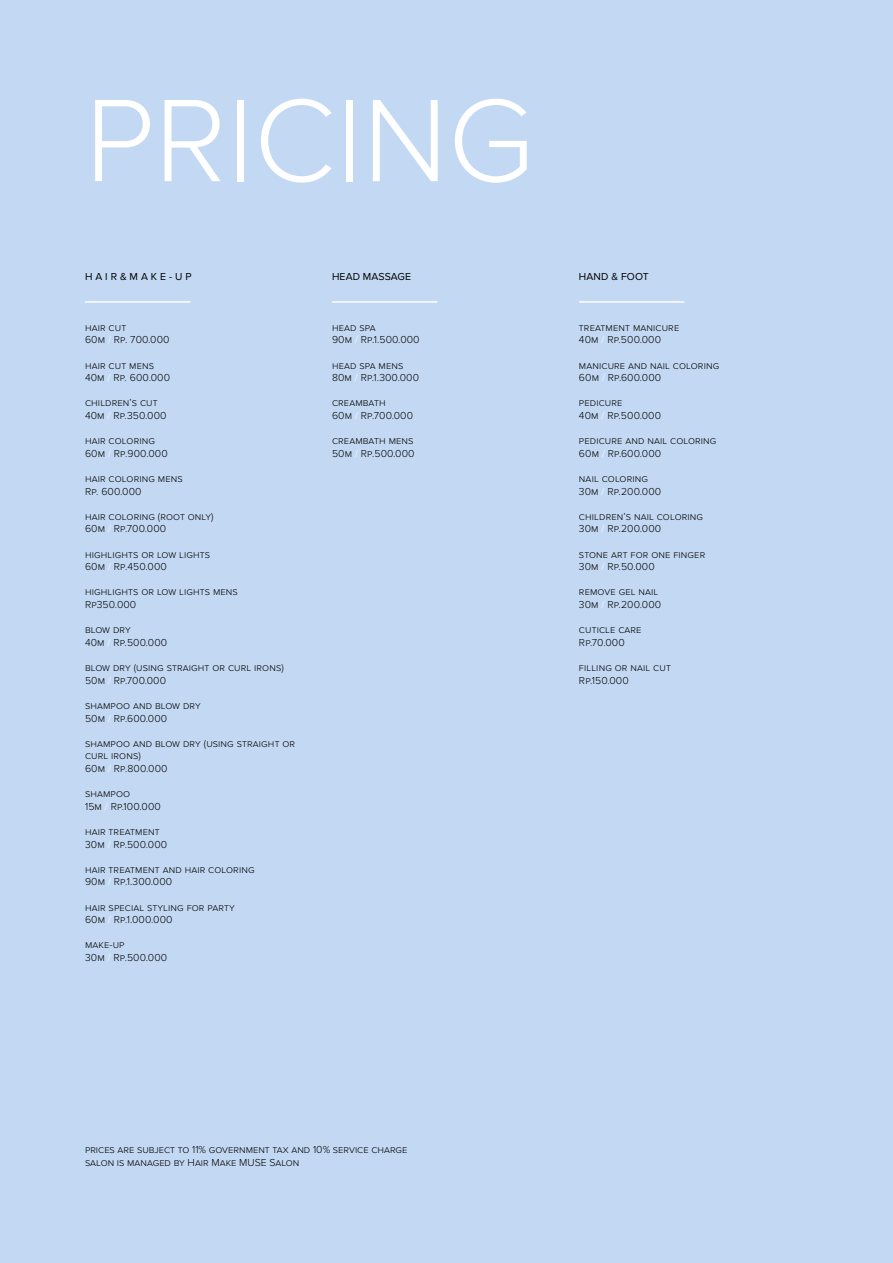
<style>
.page{position:relative;width:893px;height:1263px;background:#c3d9f3}
.page>*{position:absolute;margin:0;border:0;box-sizing:border-box;transform-origin:0 0}
.t1{font:300 121.65px "Proxima Nova";color:#fff}
.t2{font:300 10.5px/12.6px "Proxima Nova";letter-spacing:.01em;color:#000}
.t3{font:10.5px "Proxima Nova";letter-spacing:.01em;color:#000}
.s1{color:#fff}
</style>
<div class="page">
<hr style="left:85px;top:301px;width:105px;height:2px;background:#fff">
<hr style="left:332px;top:301px;width:105px;height:2px;background:#fff">
<hr style="left:579px;top:301px;width:105px;height:2px;background:#fff">
<h1 class="t1" style="left:85px;top:71px;width:451px">PRICING</h1>
<p class="t3" style="left:85px;top:271px;width:108px">H A I R &amp; M A K E - U P</p>
<p class="t3" style="left:332px;top:271px;width:81px">HEAD MASSAGE</p>
<p class="t3" style="left:579px;top:271px;width:71px">HAND &amp; FOOT</p>
<p class="t2" style="left:85px;top:321px;width:86px">hair cut<br>60m <span class="s1">/</span> Rp. 700.000</p>
<p class="t2" style="left:85px;top:359px;width:87px">hair cut mens<br>40m <span class="s1">/</span> Rp. 600.000</p>
<p class="t2" style="left:85px;top:397px;width:83px">children’s cut<br>40m <span class="s1">/</span> Rp.350.000</p>
<p class="t2" style="left:85px;top:435px;width:84px">hair coloring<br>60m <span class="s1">/</span> Rp.900.000</p>
<p class="t2" style="left:85px;top:472px;width:99px">hair coloring mens<br>Rp. 600.000</p>
<p class="t2" style="left:85px;top:510px;width:130px">hair coloring (root only)<br>60m <span class="s1">/</span> Rp.700.000</p>
<p class="t2" style="left:85px;top:548px;width:127px">highlights or low lights<br>60m <span class="s1">/</span> Rp.450.000</p>
<p class="t2" style="left:85px;top:586px;width:154px">highlights or low lights mens<br>Rp350.000</p>
<p class="t2" style="left:85px;top:624px;width:84px">blow dry<br>40m <span class="s1">/</span> Rp.500.000</p>
<p class="t2" style="left:85px;top:661px;width:200px">blow dry (using straight or curl irons)<br>50m <span class="s1">/</span> Rp.700.000</p>
<p class="t2" style="left:85px;top:699px;width:117px">shampoo and blow dry<br>50m <span class="s1">/</span> Rp.600.000</p>
<p class="t2" style="left:85px;top:737px;width:212px">shampoo and blow dry (using straight or curl irons)<br>60m <span class="s1">/</span> Rp.800.000</p>
<p class="t2" style="left:85px;top:787px;width:77px">shampoo<br>15m <span class="s1">/</span> Rp.100.000</p>
<p class="t2" style="left:85px;top:825px;width:84px">hair treatment<br>30m <span class="s1">/</span> Rp.500.000</p>
<p class="t2" style="left:85px;top:863px;width:171px">hair treatment and hair coloring<br>90m <span class="s1">/</span> Rp.1.300.000</p>
<p class="t2" style="left:85px;top:901px;width:151px">hair special styling for party<br>60m <span class="s1">/</span> Rp.1.000.000</p>
<p class="t2" style="left:85px;top:939px;width:84px">make-up<br>30m <span class="s1">/</span> Rp.500.000</p>
<p class="t2" style="left:332px;top:321px;width:89px">head spa<br>90m <span class="s1">/</span> Rp.1.500.000</p>
<p class="t2" style="left:332px;top:359px;width:89px">head spa mens<br>80m <span class="s1">/</span> Rp.1.300.000</p>
<p class="t2" style="left:332px;top:397px;width:83px">creambath<br>60m <span class="s1">/</span> Rp.700.000</p>
<p class="t2" style="left:332px;top:435px;width:84px">creambath mens<br>50m <span class="s1">/</span> Rp.500.000</p>
<p class="t2" style="left:579px;top:321px;width:102px">treatment manicure<br>40m <span class="s1">/</span> Rp.500.000</p>
<p class="t2" style="left:579px;top:359px;width:142px">manicure and nail coloring<br>60m <span class="s1">/</span> Rp.600.000</p>
<p class="t2" style="left:579px;top:397px;width:84px">pedicure<br>40m <span class="s1">/</span> Rp.500.000</p>
<p class="t2" style="left:579px;top:435px;width:139px">pedicure and nail coloring<br>60m <span class="s1">/</span> Rp.600.000</p>
<p class="t2" style="left:579px;top:472px;width:84px">nail coloring<br>30m <span class="s1">/</span> Rp.200.000</p>
<p class="t2" style="left:579px;top:510px;width:126px">children’s nail coloring<br>30m <span class="s1">/</span> Rp.200.000</p>
<p class="t2" style="left:579px;top:548px;width:128px">stone art for one finger<br>30m <span class="s1">/</span> Rp.50.000</p>
<p class="t2" style="left:579px;top:586px;width:84px">remove gel nail<br>30m <span class="s1">/</span> Rp.200.000</p>
<p class="t2" style="left:579px;top:624px;width:64px">cuticle care<br>Rp.70.000</p>
<p class="t2" style="left:579px;top:661px;width:93px">filling or nail cut<br>Rp.150.000</p>
<p class="t2" style="left:85px;top:1143px;width:324px">prices are subject to 11% government tax and 10% service charge salon is managed by Hair Make MUSE Salon</p>
</div>
